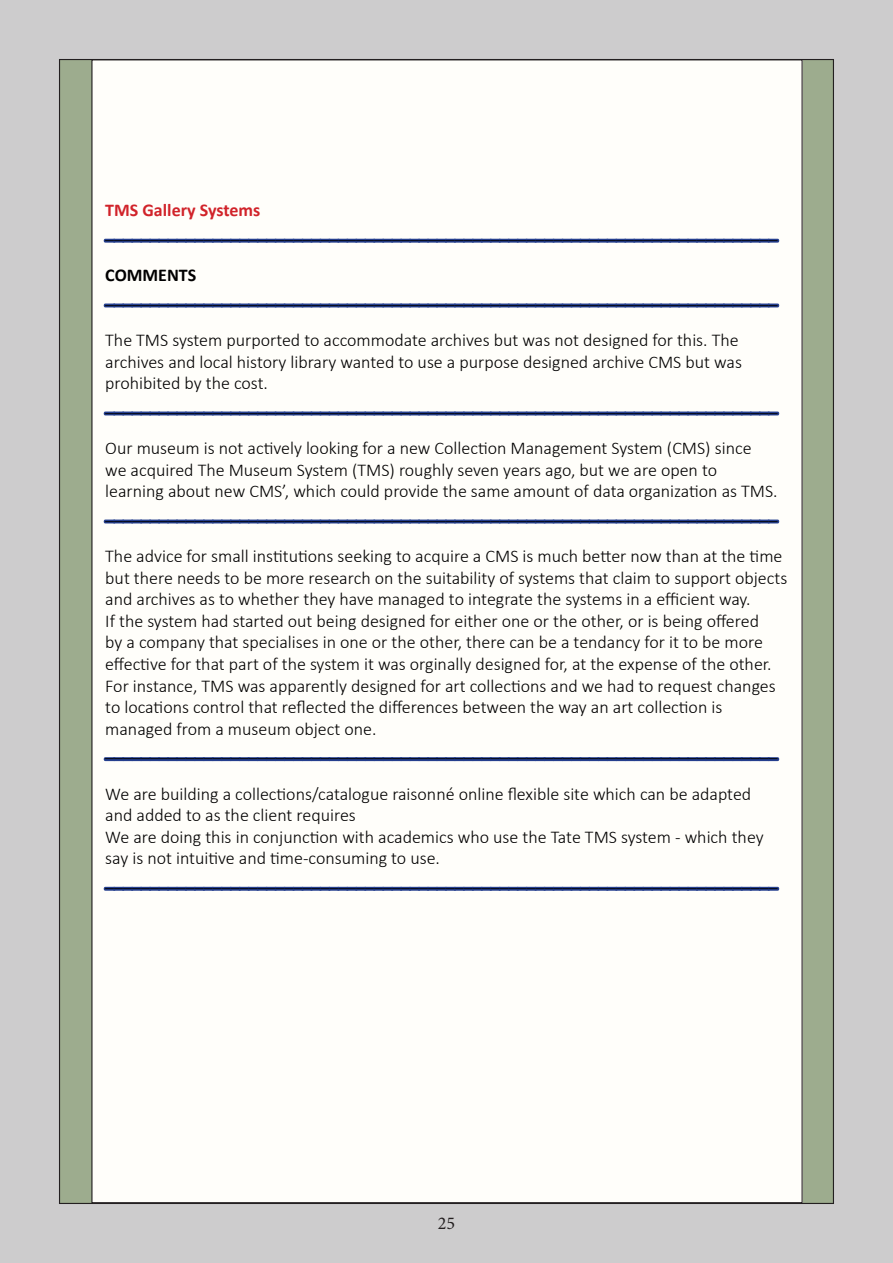
<style>
.page{position:relative;width:893px;height:1263px;background:#cdcccd}
.page>*{position:absolute;margin:0;border:0;box-sizing:border-box;transform-origin:0 0}
.t1{font:300 18px/21.6px "Calibri";color:#000}
.t2{font:700 18px "Calibri";color:#d1232a}
.t3{font:700 18px "Calibri";color:#000}
.t4{font:18px "Minion Pro";color:#231f20}
</style>
<div class="page">
<div style="left:60px;top:60px;width:773px;height:1143px;background:#9dac8e"></div>
<div style="left:92px;top:60px;width:710px;height:1143px;background:#fffefa"></div>
<svg style="left:103px;top:238px;width:677px;height:5px;background:#5166a4"></svg>
<svg style="left:103px;top:303px;width:677px;height:5px;background:#5165a3"></svg>
<svg style="left:103px;top:411px;width:677px;height:5px;background:#5165a3"></svg>
<svg style="left:103px;top:519px;width:677px;height:5px;background:#5165a3"></svg>
<svg style="left:103px;top:757px;width:677px;height:5px;background:#5367a4"></svg>
<svg style="left:103px;top:886px;width:677px;height:5px;background:#5266a4"></svg>
<p class="t2" style="left:105px;top:199px;width:157px">TMS Gallery Systems</p>
<p class="t1" style="left:105px;top:220px;width:674px">___________________________________________________________________________</p>
<p class="t3" style="left:105px;top:264px;width:93px">COMMENTS</p>
<p class="t1" style="left:105px;top:285px;width:674px">___________________________________________________________________________</p>
<p class="t1" style="left:105px;top:328px;width:638px">The TMS system purported to accommodate archives but was not designed for this. The archives and local history library wanted to use a purpose designed archive CMS but was prohibited by the cost.</p>
<p class="t1" style="left:105px;top:393px;width:674px">___________________________________________________________________________</p>
<p class="t1" style="left:105px;top:436px;width:648px">Our museum is not actively looking for a new Collection Management System (CMS) since</p>
<p class="t1" style="left:105px;top:458px;width:613px">we acquired The Museum System (TMS) roughly seven years ago, but we are open to</p>
<p class="t1" style="left:105px;top:479px;width:674px">learning about new CMS’, which could provide the same amount of data organization as TMS.</p>
<p class="t1" style="left:105px;top:501px;width:674px">___________________________________________________________________________</p>
<p class="t1" style="left:105px;top:544px;width:684px">The advice for small institutions seeking to acquire a CMS is much better now than at the time but there needs to be more research on the suitability of systems that claim to support objects and archives as to whether they have managed to integrate the systems in a efficient way.<br>If the system had started out being designed for either one or the other, or is being offered<br>by a company that specialises in one or the other, there can be a tendancy for it to be more effective for that part of the system it was orginally designed for, at the expense of the other.</p>
<p class="t1" style="left:105px;top:674px;width:672px">For instance, TMS was apparently designed for art collections and we had to request changes to locations control that reflected the differences between the way an art collection is managed from a museum object one.</p>
<p class="t1" style="left:105px;top:739px;width:674px">___________________________________________________________________________</p>
<p class="t1" style="left:105px;top:782px;width:647px">We are building a collections/catalogue raisonné online flexible site which can be adapted</p>
<p class="t1" style="left:105px;top:803px;width:252px">and added to as the client requires</p>
<p class="t1" style="left:105px;top:825px;width:660px">We are doing this in conjunction with academics who use the Tate TMS system - which they say is not intuitive and time-consuming to use.</p>
<p class="t1" style="left:105px;top:868px;width:674px">___________________________________________________________________________</p>
<p class="t4" style="left:438px;top:1211px;width:19px">25</p>
</div>
